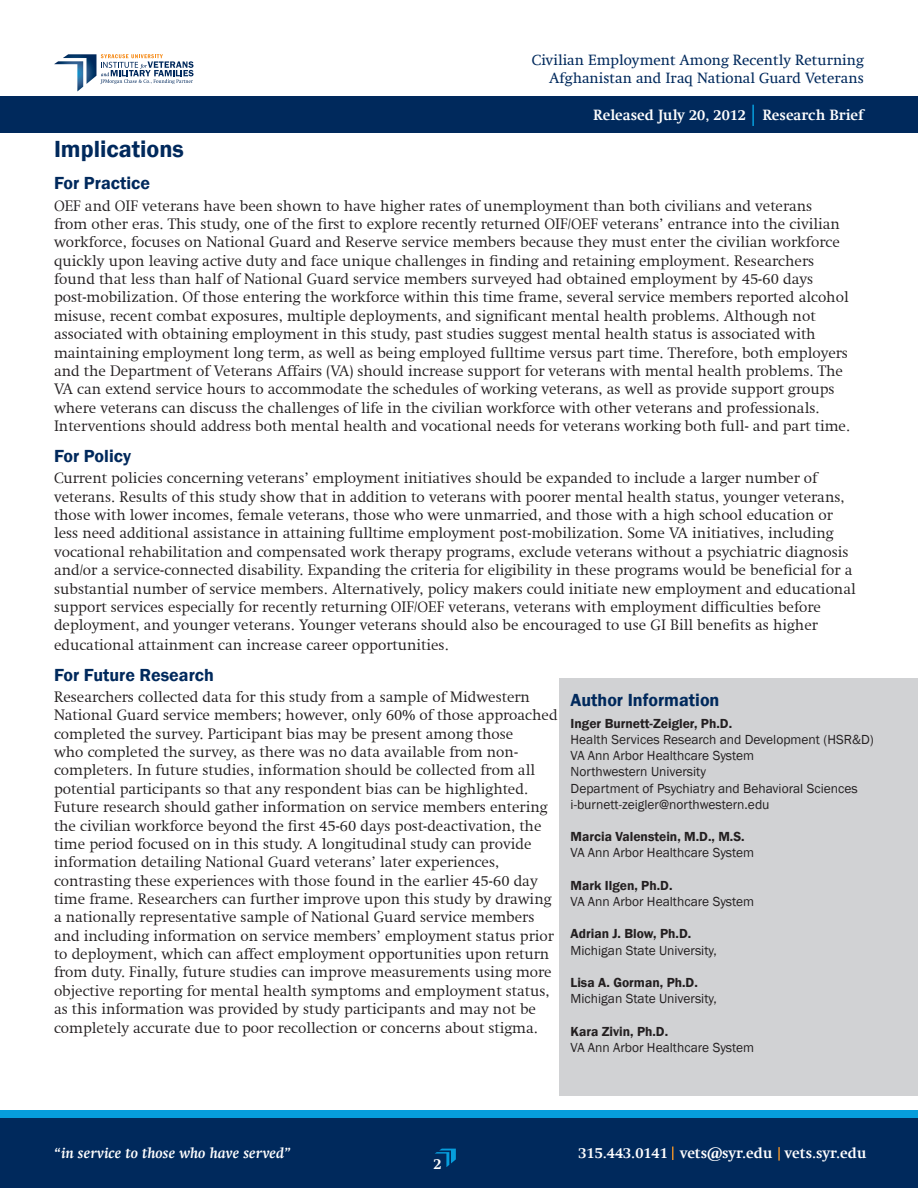
<style>
.page{position:relative;width:918px;height:1188px;background:#fff}
.page>*{position:absolute;margin:0;border:0;box-sizing:border-box;transform-origin:0 0}
.t1{font:600 24px "Franklin Gothic";color:#00295c}
.t2{font:600 18px "Franklin Gothic";color:#00295c}
.t3{font:300 15.3px/18.3px "Swift Com";color:#231f20}
.t4{font:15px "Swift Com";color:#00295c}
.t5{font:700 15px "Swift Com";color:#fff}
.t6{font:italic 700 15px "Swift Com";color:#fff}
.t7{font:13.5px "Franklin Gothic";color:#231f20}
.t8{font:600 13.5px "Franklin Gothic";color:#231f20}
</style>
<div class="page">
<div style="left:0;top:1118px;width:918px;height:70px;background:#00295c"></div>
<svg style="left:672px;top:1147px;width:2px;height:13px"></svg>
<svg style="left:778px;top:1147px;width:2px;height:14px"></svg>
<div style="left:0;top:1111px;width:918px;height:7px;background:#069ddc"></div>
<div style="left:560px;top:679px;width:358px;height:417px;background:#d1d2d4"></div>
<svg style="left:435px;top:1149px;width:21px;height:18px"></svg>
<div style="left:0;top:97px;width:918px;height:36px;background:#00295c"></div>
<hr style="left:752px;top:105px;width:2px;height:21px;background:#069ddc">
<svg style="left:54px;top:54px;width:140px;height:37px"></svg>
<p class="t4" style="left:532px;top:51px;width:334px">Civilian Employment Among Recently Returning</p>
<p class="t4" style="left:549px;top:69px;width:316px">Afghanistan and Iraq National Guard Veterans</p>
<p class="t5" style="left:593px;top:106px;width:272px">Released July 20, 2012 Research Brief</p>
<p class="t1" style="left:54px;top:134px;width:131px">Implications</p>
<p class="t2" style="left:54px;top:172px;width:98px">For Practice</p>
<p class="t3" style="left:54px;top:196px;width:798px">OEF and OIF veterans have been shown to have higher rates of unemployment than both civilians and veterans<br>from other eras. This study, one of the first to explore recently returned OIF/OEF veterans’ entrance into the civilian workforce, focuses on National Guard and Reserve service members because they must enter the civilian workforce quickly upon leaving active duty and face unique challenges in finding and retaining employment. Researchers found that less than half of National Guard service members surveyed had obtained employment by 45-60 days post-mobilization. Of those entering the workforce within this time frame, several service members reported alcohol misuse, recent combat exposures, multiple deployments, and significant mental health problems. Although not associated with obtaining employment in this study, past studies suggest mental health status is associated with maintaining employment long term, as well as being employed fulltime versus part time. Therefore, both employers and the Department of Veterans Affairs (VA) should increase support for veterans with mental health problems. The VA can extend service hours to accommodate the schedules of working veterans, as well as provide support groups where veterans can discuss the challenges of life in the civilian workforce with other veterans and professionals.<br>Interventions should address both mental health and vocational needs for veterans working both full- and part time.</p>
<p class="t2" style="left:54px;top:445px;width:79px">For Policy</p>
<p class="t3" style="left:54px;top:469px;width:803px">Current policies concerning veterans’ employment initiatives should be expanded to include a larger number of veterans. Results of this study show that in addition to veterans with poorer mental health status, younger veterans, those with lower incomes, female veterans, those who were unmarried, and those with a high school education or less need additional assistance in attaining fulltime employment post-mobilization. Some VA initiatives, including vocational rehabilitation and compensated work therapy programs, exclude veterans without a psychiatric diagnosis and/or a service-connected disability. Expanding the criteria for eligibility in these programs would be beneficial for a substantial number of service members. Alternatively, policy makers could initiate new employment and educational support services especially for recently returning OIF/OEF veterans, veterans with employment difficulties before deployment, and younger veterans. Younger veterans should also be encouraged to use GI Bill benefits as higher</p>
<p class="t3" style="left:54px;top:636px;width:396px">educational attainment can increase career opportunities.</p>
<p class="t2" style="left:54px;top:664px;width:162px">For Future Research</p>
<p class="t3" style="left:54px;top:688px;width:505px">Researchers collected data for this study from a sample of Midwestern National Guard service members; however, only 60% of those approached completed the survey. Participant bias may be present among those<br>who completed the survey, as there was no data available from non&shy;completers. In future studies, information should be collected from all potential participants so that any respondent bias can be highlighted.<br>Future research should gather information on service members entering the civilian workforce beyond the first 45-60 days post-deactivation, the time period focused on in this study. A longitudinal study can provide information detailing National Guard veterans’ later experiences, contrasting these experiences with those found in the earlier 45-60 day time frame. Researchers can further improve upon this study by drawing a nationally representative sample of National Guard service members and including information on service members’ employment status prior to deployment, which can affect employment opportunities upon return from duty. Finally, future studies can improve measurements using more objective reporting for mental health symptoms and employment status, as this information was provided by study participants and may not be completely accurate due to poor recollection or concerns about stigma.</p>
<p class="t2" style="left:571px;top:689px;width:150px">Author Information</p>
<p class="t8" style="left:571px;top:715px;width:163px">Inger Burnett-Zeigler, Ph.D.</p>
<p class="t7" style="left:571px;top:731px;width:305px">Health Services Research and Development (HSR&amp;D)</p>
<p class="t7" style="left:571px;top:747px;width:185px">VA Ann Arbor Healthcare System</p>
<p class="t7" style="left:571px;top:764px;width:137px">Northwestern University</p>
<p class="t7" style="left:571px;top:780px;width:289px">Department of Psychiatry and Behavioral Sciences</p>
<p class="t7" style="left:571px;top:796px;width:201px">i-burnett-zeigler@northwestern.edu</p>
<p class="t8" style="left:571px;top:828px;width:176px">Marcia Valenstein, M.D., M.S.</p>
<p class="t7" style="left:571px;top:845px;width:185px">VA Ann Arbor Healthcare System</p>
<p class="t8" style="left:571px;top:877px;width:103px">Mark Ilgen, Ph.D.</p>
<p class="t7" style="left:571px;top:893px;width:185px">VA Ann Arbor Healthcare System</p>
<p class="t8" style="left:571px;top:926px;width:122px">Adrian J. Blow, Ph.D.</p>
<p class="t7" style="left:571px;top:942px;width:148px">Michigan State University,</p>
<p class="t8" style="left:571px;top:974px;width:129px">Lisa A. Gorman, Ph.D.</p>
<p class="t7" style="left:571px;top:990px;width:148px">Michigan State University,</p>
<p class="t8" style="left:571px;top:1023px;width:99px">Kara Zivin, Ph.D.</p>
<p class="t7" style="left:571px;top:1039px;width:185px">VA Ann Arbor Healthcare System</p>
<p class="t6" style="left:54px;top:1144px;width:239px">“in service to those who have served”</p>
<p class="t5" style="left:578px;top:1144px;width:290px">315.443.0141 vets@syr.edu vets.syr.edu</p>
<p class="t5" style="left:434px;top:1155px;width:10px">2</p>
</div>
